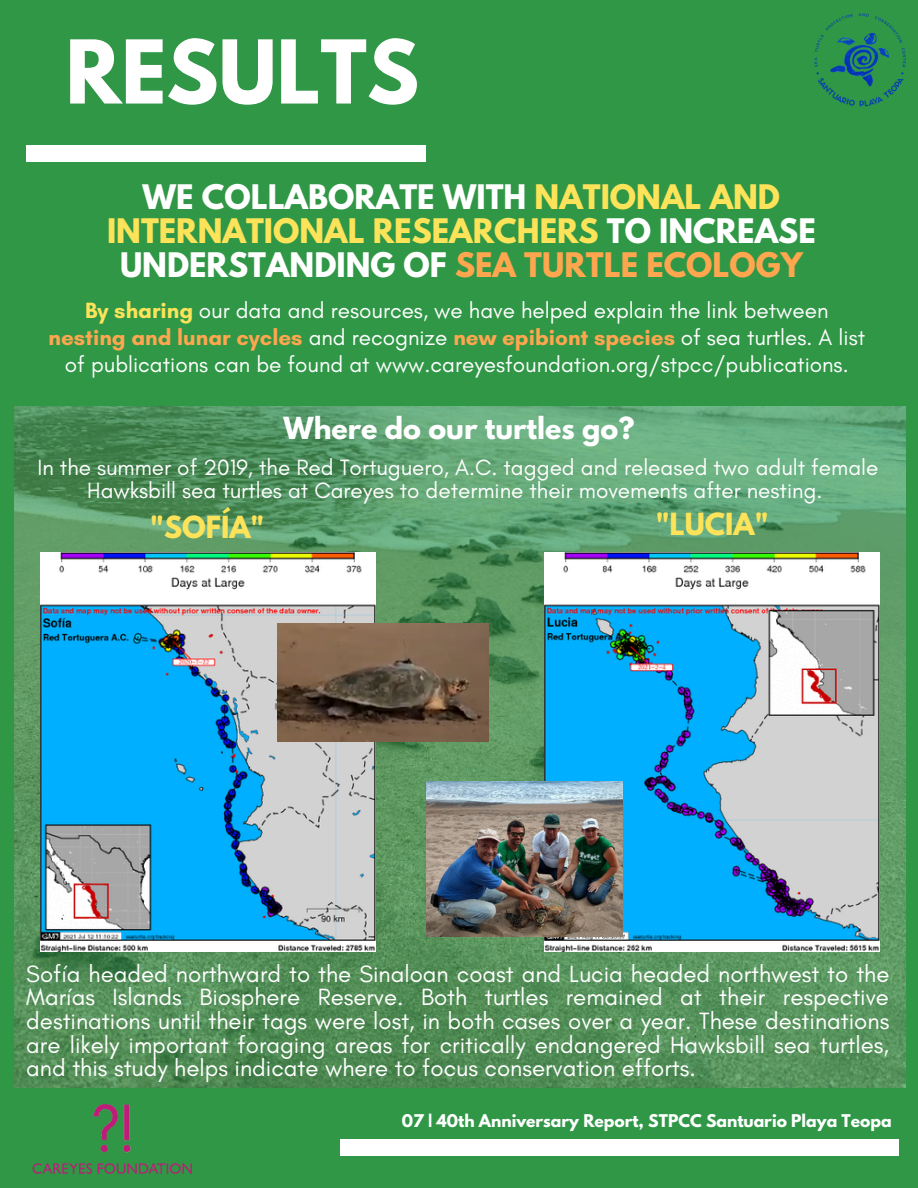
<style>
.page{position:relative;width:918px;height:1188px;background:#2f9746}
.page>*{position:absolute;margin:0;border:0;box-sizing:border-box;transform-origin:0 0}
.t1{font:700 77.85px "League Spartan";color:#fff}
.t2{font:700 30px/33.8px "League Spartan";color:#fff;text-align:center}
.t3{font:700 27px "League Spartan";color:#fff}
.t4{font:700 27px "League Spartan";color:#fde359}
.t5{font:24px/23.7px "Glacial Indifference";color:#fff;text-align:justify}
.t6{font:22.5px/27px "Glacial Indifference";color:#fff;text-align:center}
.t7{font:700 15.6px "League Spartan";color:#fff}
.s1{color:#fde359}
.s2{color:#ffa64f}
.s3{font-weight:700;color:#fde359}
.s4{font-weight:700;color:#ffa64f}
</style>
<div class="page">
<div style="left:26px;top:145px;width:400px;height:17px;background:#fff"></div>
<div style="left:340px;top:1139px;width:559px;height:17px;background:#fff"></div>
<img style="left:814px;top:13px;width:92px;height:94px">
<img style="left:32px;top:1104px;width:160px;height:70px">
<img style="left:14px;top:407px;width:891px;height:680px">
<img style="left:41px;top:553px;width:335px;height:398px">
<img style="left:545px;top:553px;width:335px;height:398px">
<img style="left:426px;top:781px;width:197px;height:156px">
<img style="left:277px;top:624px;width:212px;height:118px">
<p class="t1" style="left:65px;top:33px;width:355px">RESULTS</p>
<p class="t2" style="left:107px;top:184px;width:710px">WE COLLABORATE WITH <span class="s1">NATIONAL AND<br>INTERNATIONAL RESEARCHERS</span> TO INCREASE<br>UNDERSTANDING OF <span class="s2">SEA TURTLE ECOLOGY</span></p>
<p class="t6" style="left:48px;top:297px;width:818px"><span class="s3">By sharing</span> our data and resources, we have helped explain the link between <span class="s4">nesting and lunar cycles</span> and recognize <span class="s4">new epibiont species</span> of sea turtles. A list of publications can be found at www.careyesfoundation.org/stpcc/publications.</p>
<p class="t3" style="left:283px;top:414px;width:353px">Where do our turtles go?</p>
<p class="t6" style="left:37px;top:456px;width:842px;line-height:22.5px">In the summer of 2019, the Red Tortuguero, A.C. tagged and released two adult female<br>Hawksbill sea turtles at Careyes to determine their movements after nesting.</p>
<p class="t4" style="left:150px;top:514px;width:116px">"SOFÍA"</p>
<p class="t4" style="left:656px;top:510px;width:114px">"LUCIA"</p>
<p class="t5" style="left:26px;top:961px;width:865px">Sofía headed northward to the Sinaloan coast and Lucia headed northwest to the Marías Islands Biosphere Reserve. Both turtles remained at their respective destinations until their tags were lost, in both cases over a year. These destinations are likely important foraging areas for critically endangered Hawksbill sea turtles, and this study helps indicate where to focus conservation efforts.</p>
<p class="t7" style="left:402px;top:1113px;width:491px">07 | 40th Anniversary Report, STPCC Santuario Playa Teopa</p>
</div>
